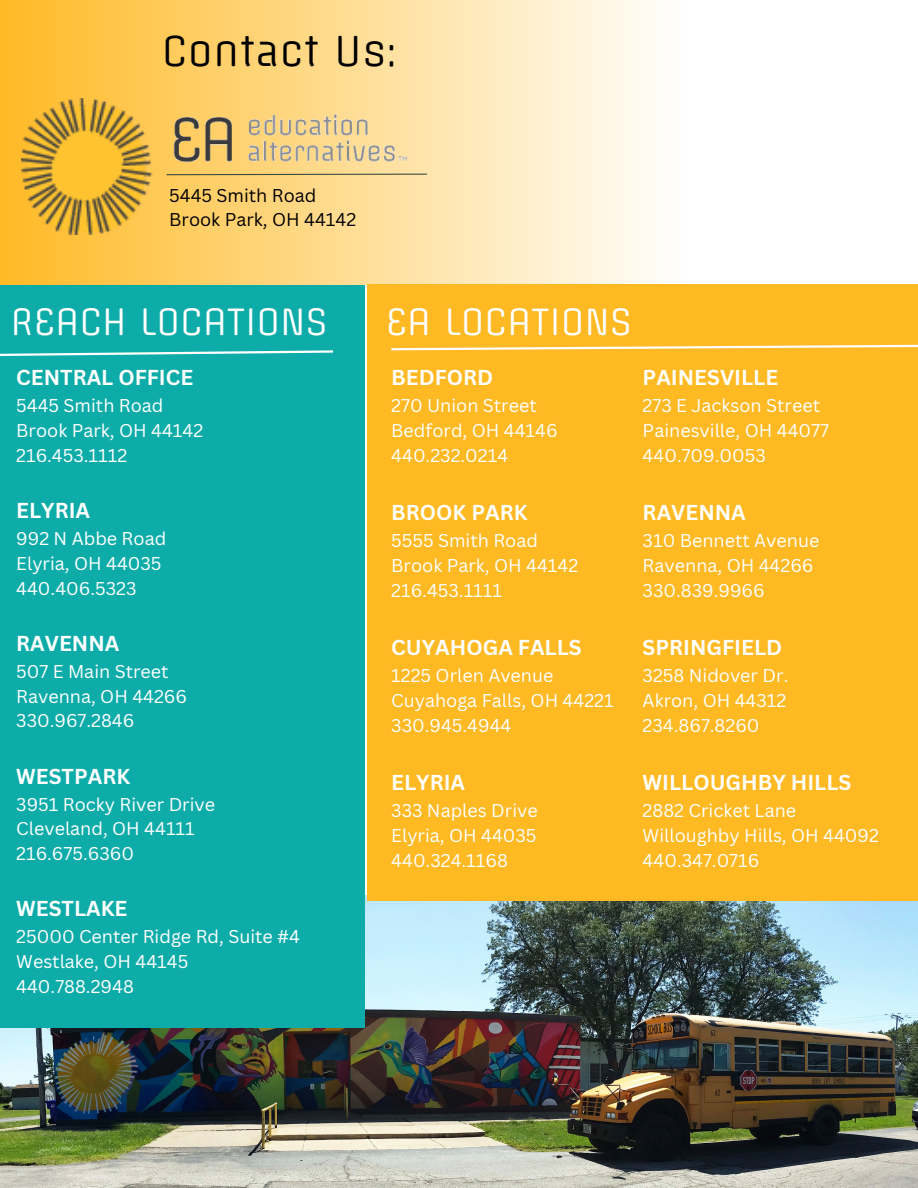
<style>
.page{position:relative;width:918px;height:1188px;background:#fff}
.page>*{position:absolute;margin:0;border:0;box-sizing:border-box;transform-origin:0 0}
.t1{font:40.5px "Offside";color:#000}
.t2{font:35.7px "Offside";color:#fff}
.t3{font:700 21px "Canva Sans";color:#fff}
.t4{font:18px "Canva Sans";color:#fff}
.t5{font:18px "Canva Sans";color:#000}
</style>
<div class="page">
<img style="left:0;top:895px;width:918px;height:293px">
<div style="left:0;top:285px;width:365px;height:743px;background:#0eaca9"></div>
<svg style="left:0;top:350px;width:334px;height:6px"></svg>
<div style="left:0;top:0;width:682px;height:285px;background:linear-gradient(to right,#ffba25,#fffefd)"></div>
<div style="left:367px;top:285px;width:551px;height:616px;background:#ffb923"></div>
<svg style="left:391px;top:344px;width:527px;height:7px"></svg>
<img style="left:167px;top:98px;width:239px;height:75px">
<svg style="left:165px;top:173px;width:263px;height:3px"></svg>
<img style="left:22px;top:98px;width:139px;height:137px">
<p class="t1" style="left:162px;top:26px;width:235px">Contact Us:</p>
<p class="t5" style="left:169px;top:182px;width:149px">5445 Smith Road</p>
<p class="t5" style="left:169px;top:207px;width:189px">Brook Park, OH 44142</p>
<p class="t2" style="left:11px;top:299px;width:319px">REACH LOCATIONS</p>
<p class="t3" style="left:16px;top:363px;width:179px">CENTRAL OFFICE</p>
<p class="t4" style="left:16px;top:393px;width:149px">5445 Smith Road</p>
<p class="t4" style="left:16px;top:418px;width:189px">Brook Park, OH 44142</p>
<p class="t4" style="left:16px;top:443px;width:113px">216.453.1112</p>
<p class="t3" style="left:16px;top:496px;width:75px">ELYRIA</p>
<p class="t4" style="left:16px;top:526px;width:152px">992 N Abbe Road</p>
<p class="t4" style="left:16px;top:551px;width:147px">Elyria, OH 44035</p>
<p class="t4" style="left:16px;top:575px;width:122px">440.406.5323</p>
<p class="t3" style="left:16px;top:628px;width:105px">RAVENNA</p>
<p class="t4" style="left:16px;top:659px;width:154px">507 E Main Street</p>
<p class="t4" style="left:16px;top:683px;width:172px">Ravenna, OH 44266</p>
<p class="t4" style="left:16px;top:708px;width:120px">330.967.2846</p>
<p class="t3" style="left:16px;top:761px;width:115px">WESTPARK</p>
<p class="t4" style="left:16px;top:791px;width:200px">3951 Rocky River Drive</p>
<p class="t4" style="left:16px;top:816px;width:180px">Cleveland, OH 44111</p>
<p class="t4" style="left:16px;top:841px;width:119px">216.675.6360</p>
<p class="t3" style="left:16px;top:894px;width:113px">WESTLAKE</p>
<p class="t4" style="left:16px;top:924px;width:285px">25000 Center Ridge Rd, Suite #4</p>
<p class="t4" style="left:16px;top:949px;width:174px">Westlake, OH 44145</p>
<p class="t4" style="left:16px;top:974px;width:119px">440.788.2948</p>
<p class="t2" style="left:385px;top:299px;width:248px">EA LOCATIONS</p>
<p class="t3" style="left:391px;top:363px;width:104px">BEDFORD</p>
<p class="t4" style="left:391px;top:393px;width:147px">270 Union Street</p>
<p class="t4" style="left:391px;top:418px;width:168px">Bedford, OH 44146</p>
<p class="t4" style="left:391px;top:443px;width:118px">440.232.0214</p>
<p class="t3" style="left:643px;top:363px;width:137px">PAINESVILLE</p>
<p class="t4" style="left:643px;top:393px;width:179px">273 E Jackson Street</p>
<p class="t4" style="left:643px;top:418px;width:188px">Painesville, OH 44077</p>
<p class="t4" style="left:643px;top:443px;width:125px">440.709.0053</p>
<p class="t3" style="left:391px;top:498px;width:138px">BROOK PARK</p>
<p class="t4" style="left:391px;top:528px;width:148px">5555 Smith Road</p>
<p class="t4" style="left:391px;top:553px;width:189px">Brook Park, OH 44142</p>
<p class="t4" style="left:391px;top:578px;width:112px">216.453.1111</p>
<p class="t3" style="left:643px;top:498px;width:105px">RAVENNA</p>
<p class="t4" style="left:643px;top:528px;width:178px">310 Bennett Avenue</p>
<p class="t4" style="left:643px;top:553px;width:172px">Ravenna, OH 44266</p>
<p class="t4" style="left:643px;top:578px;width:124px">330.839.9966</p>
<p class="t3" style="left:391px;top:633px;width:192px">CUYAHOGA FALLS</p>
<p class="t4" style="left:391px;top:663px;width:164px">1225 Orlen Avenue</p>
<p class="t4" style="left:391px;top:688px;width:224px">Cuyahoga Falls, OH 44221</p>
<p class="t4" style="left:391px;top:713px;width:122px">330.945.4944</p>
<p class="t3" style="left:643px;top:633px;width:141px">SPRINGFIELD</p>
<p class="t4" style="left:643px;top:663px;width:147px">3258 Nidover Dr.</p>
<p class="t4" style="left:643px;top:688px;width:145px">Akron, OH 44312</p>
<p class="t4" style="left:643px;top:713px;width:118px">234.867.8260</p>
<p class="t3" style="left:391px;top:768px;width:75px">ELYRIA</p>
<p class="t4" style="left:391px;top:798px;width:148px">333 Naples Drive</p>
<p class="t4" style="left:391px;top:823px;width:147px">Elyria, OH 44035</p>
<p class="t4" style="left:391px;top:848px;width:118px">440.324.1168</p>
<p class="t3" style="left:643px;top:768px;width:210px">WILLOUGHBY HILLS</p>
<p class="t4" style="left:643px;top:798px;width:155px">2882 Cricket Lane</p>
<p class="t4" style="left:643px;top:823px;width:238px">Willoughby Hills, OH 44092</p>
<p class="t4" style="left:643px;top:848px;width:118px">440.347.0716</p>
</div>
